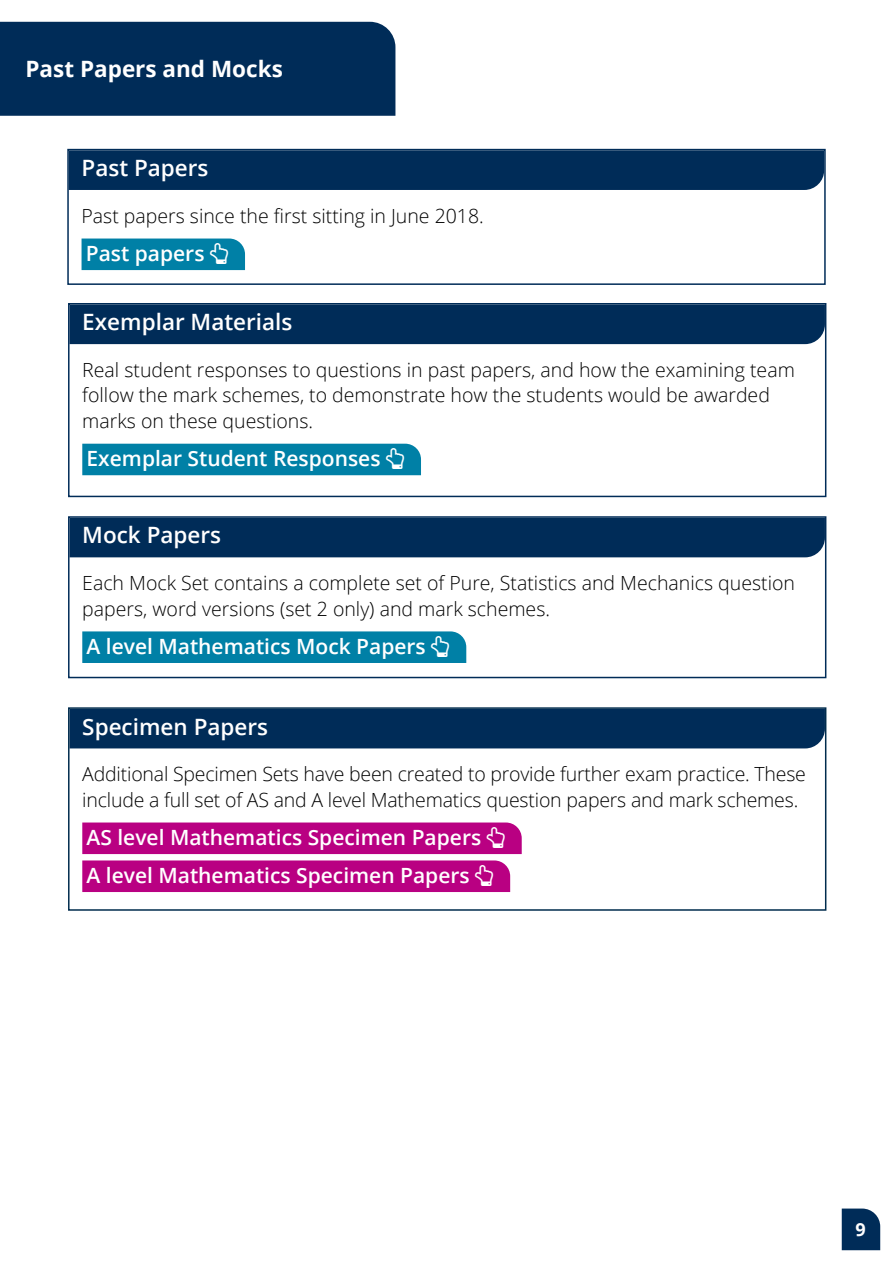
<style>
.page{position:relative;width:893px;height:1263px;background:#fff}
.page>*{position:absolute;margin:0;border:0;box-sizing:border-box;transform-origin:0 0}
.panel_headings_dark{font:600 22.5px "Open Sans";color:#fff}
.body{font:700 22.5px "Open Sans";color:#fff}
.hyperlinks_maths_emp{font:600 21px "Open Sans";color:#fff}
.hyperlinks_quals{font:600 21px "Open Sans";color:#fff}
.body-2{font:300 19.5px/25.5px "Open Sans";color:#000}
.t1{font:700 18px "Open Sans";color:#fff}
</style>
<div class="page">
<div style="left:842px;top:1208px;width:38px;height:42px;background:#002c58"></div>
<div style="left:0;top:22px;width:395px;height:94px;background:#002c58"></div>
<div style="left:71px;top:306px;width:752px;height:38px;background:#002c58"></div>
<div style="left:68px;top:303px;width:758px;height:194px;border:2px solid #002c58"></div>
<div style="left:71px;top:519px;width:752px;height:38px;background:#002c58"></div>
<div style="left:68px;top:516px;width:758px;height:162px;border:2px solid #002c58"></div>
<div style="left:71px;top:710px;width:752px;height:38px;background:#002c58"></div>
<div style="left:68px;top:707px;width:758px;height:204px;border:2px solid #002c4d"></div>
<div style="left:70px;top:152px;width:753px;height:38px;background:#002c58"></div>
<div style="left:67px;top:149px;width:759px;height:136px;border:2px solid #002c58"></div>
<div style="left:82px;top:444px;width:339px;height:31px;background:#0080a6"></div>
<div style="left:82px;top:631px;width:384px;height:32px;background:#0080a6"></div>
<div style="left:82px;top:822px;width:440px;height:32px;background:#b90082"></div>
<div style="left:82px;top:860px;width:428px;height:32px;background:#b90082"></div>
<div style="left:82px;top:239px;width:163px;height:31px;background:#0080a6"></div>
<p class="body" style="left:26px;top:53px;width:259px">Past Papers and Mocks</p>
<p class="panel_headings_dark" style="left:82px;top:152px;width:129px">Past Papers</p>
<p class="body-2" style="left:82px;top:202px;width:404px">Past papers since the first sitting in June 2018.</p>
<p class="hyperlinks_quals" style="left:86px;top:239px;width:120px">Past papers</p>
<p class="panel_headings_dark" style="left:82px;top:307px;width:212px">Exemplar Materials</p>
<p class="body-2" style="left:82px;top:357px;width:714px">Real student responses to questions in past papers, and how the examining team follow the mark schemes, to demonstrate how the students would be awarded marks on these questions.</p>
<p class="hyperlinks_quals" style="left:87px;top:444px;width:296px">Exemplar Student Responses</p>
<p class="panel_headings_dark" style="left:82px;top:520px;width:140px">Mock Papers</p>
<p class="body-2" style="left:82px;top:570px;width:714px">Each Mock Set contains a complete set of Pure, Statistics and Mechanics question papers, word versions (set 2 only) and mark schemes.</p>
<p class="hyperlinks_quals" style="left:87px;top:632px;width:341px">A level Mathematics Mock Papers</p>
<p class="panel_headings_dark" style="left:82px;top:711px;width:187px">Specimen Papers</p>
<p class="body-2" style="left:82px;top:761px;width:725px">Additional Specimen Sets have been created to provide further exam practice. These include a full set of AS and A level Mathematics question papers and mark schemes.</p>
<p class="hyperlinks_maths_emp" style="left:87px;top:823px;width:396px">AS level Mathematics Specimen Papers</p>
<p class="hyperlinks_maths_emp" style="left:87px;top:861px;width:385px">A level Mathematics Specimen Papers</p>
<p class="t1" style="left:855px;top:1217px;width:12px">9</p>
</div>
